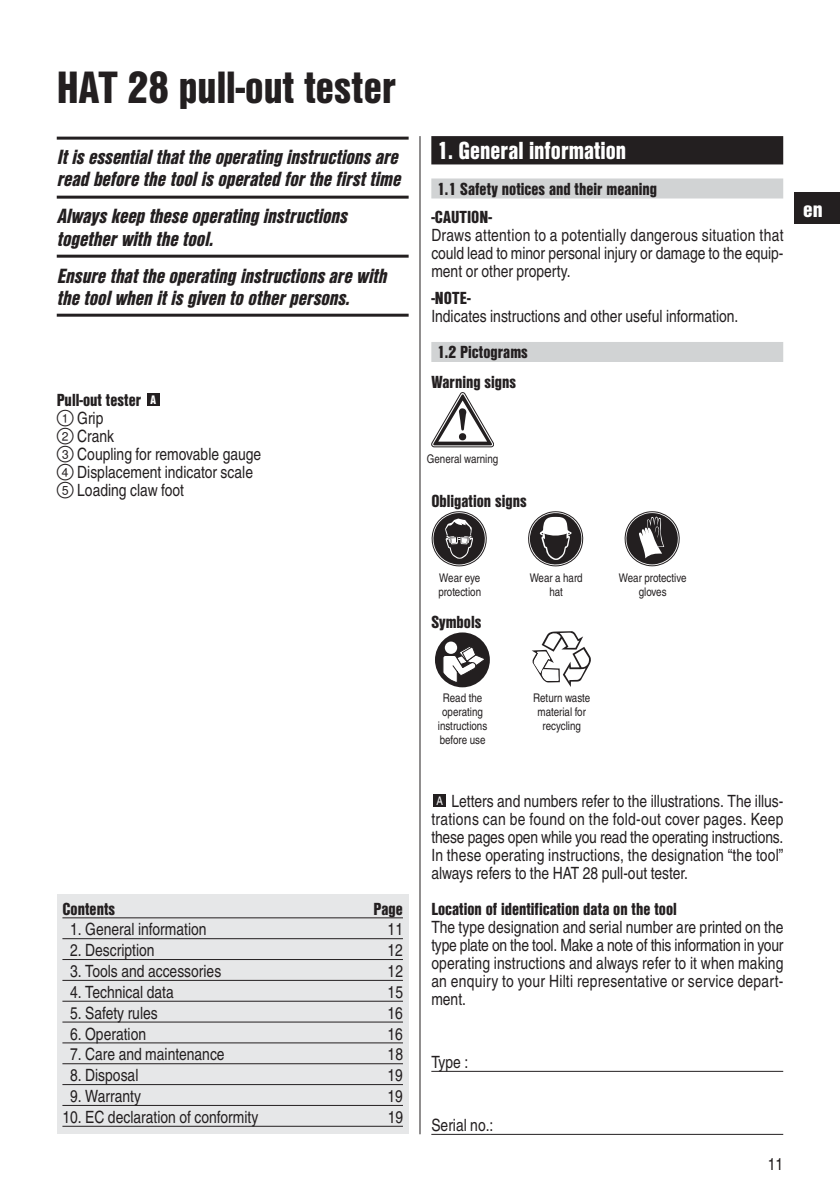
<style>
.page{position:relative;width:840px;height:1191px;background:#fff}
.page>*{position:absolute;margin:0;border:0;box-sizing:border-box;transform-origin:0 0}
.t1{font:700 condensed 44px "Hilti";color:#231f20}
.t2{font:700 condensed 24px "Hilti";color:#fff}
.t3{font:700 condensed 21px "Hilti";color:#fff;scale:1.1 1}
.t4{font:italic 700 condensed 20px/22px "Hilti";color:#231f20}
.t5{font:condensed 17px/18px "Hilti";color:#231f20;text-align:justify}
.t6{font:700 condensed 17px/28.4px "Hilti";color:#231f20}
.t7{font:condensed 12px/14px "Hilti";color:#231f20;text-align:center}
.t8{font:700 condensed 12px "Hilti";color:#fff}
.t9{font:condensed 12px "Hilti";color:#fff}
</style>
<div class="page">
<hr style="left:419px;top:136px;width:1px;height:998px;background:#231f20">
<div style="left:794px;top:193px;width:45px;height:31px;background:#231f20"></div>
<hr style="left:57px;top:137px;width:351px;height:3px;background:#231f20">
<hr style="left:57px;top:196px;width:351px;height:3px;background:#231f20">
<hr style="left:57px;top:255px;width:351px;height:3px;background:#231f20">
<hr style="left:57px;top:314px;width:351px;height:3px;background:#231f20">
<div style="left:57px;top:894px;width:351px;height:240px;background:#e6e7e8"></div>
<hr style="left:62px;top:917px;width:341px;height:1px;background:#231f20">
<hr style="left:62px;top:938px;width:341px;height:1px;background:#231f20">
<hr style="left:62px;top:959px;width:341px;height:1px;background:#231f20">
<hr style="left:62px;top:980px;width:341px;height:1px;background:#231f20">
<hr style="left:62px;top:1000px;width:341px;height:1px;background:#231f20">
<hr style="left:62px;top:1021px;width:341px;height:1px;background:#231f20">
<hr style="left:62px;top:1042px;width:341px;height:1px;background:#231f20">
<hr style="left:62px;top:1063px;width:341px;height:1px;background:#231f20">
<hr style="left:62px;top:1084px;width:341px;height:1px;background:#231f20">
<hr style="left:62px;top:1105px;width:341px;height:1px;background:#231f20">
<hr style="left:62px;top:1125px;width:341px;height:1px;background:#231f20">
<div style="left:147px;top:393px;width:12px;height:13px;background:#231f20"></div>
<hr style="left:431px;top:1070px;width:351px;height:1px;background:#231f20">
<hr style="left:431px;top:1133px;width:351px;height:1px;background:#231f20">
<div style="left:433px;top:794px;width:13px;height:13px;background:#231f20"></div>
<div style="left:431px;top:136px;width:351px;height:28px;background:#231f20"></div>
<div style="left:431px;top:178px;width:351px;height:20px;background:#d1d3d4"></div>
<div style="left:431px;top:342px;width:351px;height:20px;background:#d1d3d4"></div>
<svg style="left:433px;top:447px;width:60px;height:1px"></svg>
<svg style="left:431px;top:392px;width:62px;height:55px"></svg>
<svg style="left:528px;top:511px;width:56px;height:56px"></svg>
<svg style="left:431px;top:511px;width:56px;height:55px"></svg>
<svg style="left:624px;top:511px;width:56px;height:55px"></svg>
<div style="left:434px;top:632px;width:55px;height:55px;background:#231f20;border-radius:50%"></div>
<svg style="left:444px;top:641px;width:13px;height:13px"></svg>
<svg style="left:442px;top:645px;width:44px;height:38px"></svg>
<svg style="left:532px;top:631px;width:58px;height:56px"></svg>
<h1 class="t1" style="left:57px;top:72px;width:340px">HAT 28 pull-out tester</h1>
<p class="t4" style="left:57px;top:148px;width:348px">Itis essentialthatthe operating instructions are read before the toolis operated forthe firsttime</p>
<p class="t4" style="left:57px;top:207px;width:295px">Always keep these operating instructions togetherwith the tool.</p>
<p class="t4" style="left:57px;top:266px;width:334px">Ensure thatthe operating instructions are with the toolwhen itis given to otherpersons.</p>
<p class="t6" style="left:57px;top:387px;width:86px">Pull-out tester</p>
<p class="t5" style="left:77px;top:411px;width:185px;text-align:left;text-indent:-20px">- Grip<br>Crank<br>Coupling for removable gauge<br>Displacement indicator scale<br>Loading claw foot</p>
<p class="t8" style="left:150px;top:395px;width:7px">A</p>
<h2 class="t2" style="left:437px;top:142px;width:190px">1. General information</h2>
<p class="t6" style="left:431px;top:176px;width:227px;text-indent:6px">1.1 Safety notices and their meaning -CAUTION-</p>
<p class="t5" style="left:431px;top:228px;width:353px">Draws attention to a potentially dangerous situation that could lead to minor personal injury or damage to the equip&shy;ment or other property.</p>
<p class="t6" style="left:431px;top:285px;width:41px">-NOTE-</p>
<p class="t5" style="left:431px;top:309px;width:308px">Indicates instructions and other useful information.</p>
<p class="t6" style="left:431px;top:339px;width:98px;line-height:29.4px;text-indent:6px">1.2 Pictograms<br>Warning signs</p>
<p class="t3" style="left:802px;top:202px;width:19px">en</p>
<p class="t7" style="left:426px;top:453px;width:73px">General warning</p>
<p class="t6" style="left:431px;top:488px;width:97px">Obligation signs</p>
<p class="t6" style="left:62px;top:895px;width:54px">Contents</p>
<p class="t6" style="left:373px;top:895px;width:31px">Page</p>
<p class="t5" style="left:70px;top:922px;width:138px">1. General information</p>
<p class="t5" style="left:387px;top:922px;width:17px">11</p>
<p class="t5" style="left:70px;top:943px;width:86px">2. Description</p>
<p class="t5" style="left:387px;top:943px;width:17px">12</p>
<p class="t5" style="left:70px;top:963px;width:152px">3. Tools and accessories</p>
<p class="t5" style="left:387px;top:963px;width:17px">12</p>
<p class="t5" style="left:70px;top:984px;width:105px">4. Technical data</p>
<p class="t5" style="left:387px;top:984px;width:17px">15</p>
<p class="t5" style="left:70px;top:1005px;width:89px">5. Safety rules</p>
<p class="t5" style="left:387px;top:1005px;width:17px">16</p>
<p class="t5" style="left:70px;top:1026px;width:77px">6. Operation</p>
<p class="t5" style="left:387px;top:1026px;width:17px">16</p>
<p class="t5" style="left:70px;top:1047px;width:156px">7. Care and maintenance</p>
<p class="t5" style="left:387px;top:1047px;width:17px">18</p>
<p class="t5" style="left:70px;top:1068px;width:70px">8. Disposal</p>
<p class="t5" style="left:387px;top:1068px;width:17px">19</p>
<p class="t5" style="left:70px;top:1088px;width:72px">9. Warranty</p>
<p class="t5" style="left:387px;top:1088px;width:17px">19</p>
<p class="t5" style="left:62px;top:1109px;width:197px">10. EC declaration of conformity</p>
<p class="t5" style="left:387px;top:1109px;width:17px">19</p>
<p class="t7" style="left:438px;top:572px;width:44px;text-align:left">Wear eye protection</p>
<p class="t6" style="left:431px;top:608px;width:51px">Symbols</p>
<p class="t7" style="left:437px;top:692px;width:51px">Read the operating instructions before use</p>
<p class="t7" style="left:529px;top:572px;width:55px">Wear a hard hat</p>
<p class="t7" style="left:618px;top:572px;width:69px">Wear protective gloves</p>
<p class="t7" style="left:533px;top:692px;width:58px">Return waste material for recycling</p>
<p class="t5" style="left:431px;top:793px;width:353px;text-indent:20px">Letters and numbers refer to the illustrations. The illus&shy;trations can be found on the fold-out cover pages. Keep these pages open while you read the operating instructions.<br>In these operating instructions, the designation “the tool” always refers to the HAT 28 pull-out tester.</p>
<p class="t6" style="left:431px;top:895px;width:247px">Location of identification data on the tool</p>
<p class="t5" style="left:431px;top:919px;width:353px">The type designation and serial number are printed on the type plate on the tool. Make a note of this information in your operating instructions and always refer to it when making an enquiry to your Hilti representative or service depart&shy;ment.</p>
<p class="t9" style="left:436px;top:796px;width:8px">A</p>
<p class="t5" style="left:431px;top:1054px;width:38px">Type :</p>
<p class="t5" style="left:431px;top:1117px;width:64px">Serial no.:</p>
<p class="t5" style="left:767px;top:1157px;width:17px">11</p>
</div>
